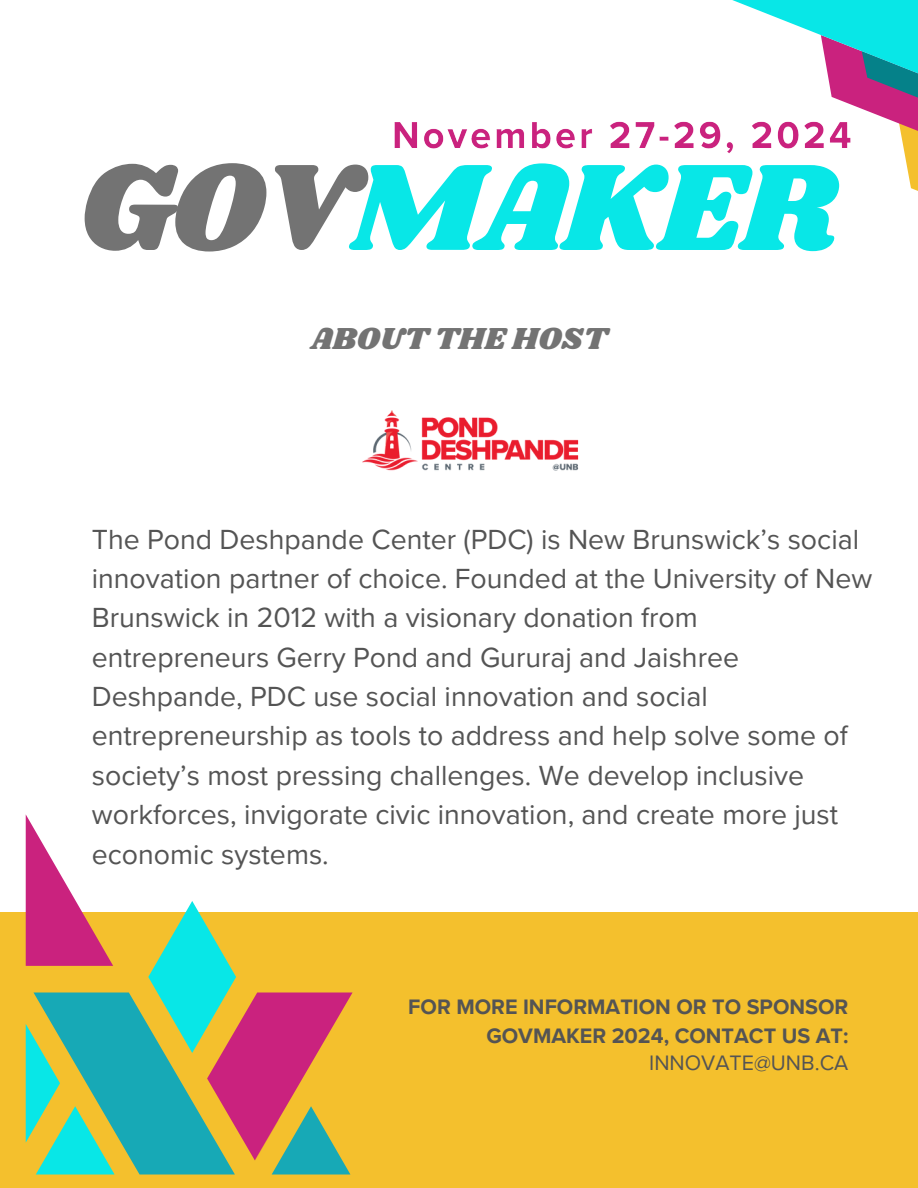
<style>
.page{position:relative;width:918px;height:1188px;background:#fff}
.page>*{position:absolute;margin:0;border:0;box-sizing:border-box;transform-origin:0 0}
.t1{font:127.5px "Shrikhand";letter-spacing:-.03em;color:#08e7e7}
.t2{font:31.5px "Shrikhand";color:#737373}
.t3{font:28.5px/39.3px "Proxima Nova";color:#545454}
.t4{font:700 21.6px/29.2px "Proxima Nova";color:#545454;text-align:right}
.t5{font:21.6px "Proxima Nova";color:#545454}
.s1{color:#737373}
</style>
<div class="page">
<img style="left:394px;top:121px;width:300px;height:28px">
<div style="left:0;top:913px;width:918px;height:275px;background:#f4c02d"></div>
<svg style="left:26px;top:815px;width:327px;height:359px"></svg>
<svg style="left:700px;top:0;width:218px;height:191px"></svg>
<img style="left:362px;top:410px;width:217px;height:61px">
<h1 class="t1" style="left:78px;top:119px;width:762px"><span class="s1">GOV</span>MAKER</h1>
<p class="t2" style="left:311px;top:317px;width:298px">ABOUT THE HOST</p>
<p class="t3" style="left:92px;top:520px;width:782px">The Pond Deshpande Center (PDC) is New Brunswick’s social innovation partner of choice. Founded at the University of New Brunswick in 2012 with a visionary donation from entrepreneurs Gerry Pond and Gururaj and Jaishree Deshpande, PDC use social innovation and social entrepreneurship as tools to address and help solve some of society’s most pressing challenges. We develop inclusive workforces, invigorate civic innovation, and create more just economic systems.</p>
<h3 class="t4" style="left:408px;top:992px;width:442px">FOR MORE INFORMATION OR TO SPONSOR<br>GOVMAKER 2024, CONTACT US AT:</h3>
<p class="t5" style="left:649px;top:1050px;width:201px">INNOVATE@UNB.CA</p>
</div>
